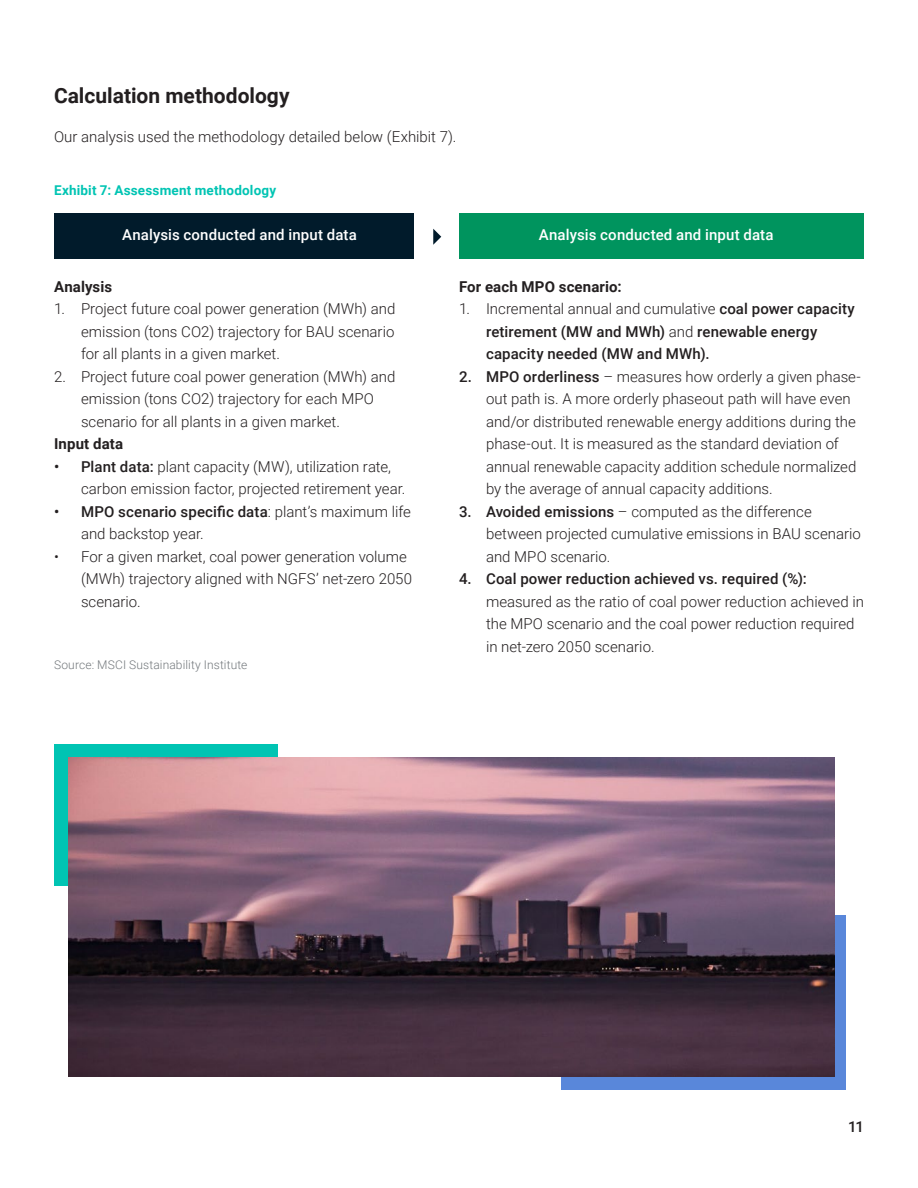
<style>
.page{position:relative;width:918px;height:1188px;background:#fff}
.page>*{position:absolute;margin:0;border:0;box-sizing:border-box;transform-origin:0 0}
.Inner_Page_Title{font:700 21px "Roboto";color:#231f20}
.t1{font:300 15px/22.5px "Roboto";color:#231f20}
.t2{font:500 15px/22.5px "Roboto";letter-spacing:.01em;color:#231f20}
.t3{font:500 15px "Roboto";letter-spacing:.01em;color:#fff}
.t4{font:700 15px "Roboto";letter-spacing:.01em;color:#231f20}
.Chart_Title{font:700 13.5px "Roboto";letter-spacing:.01em;color:#00c4b3}
.Footnote{font:300 12px "Roboto";letter-spacing:.01em;color:#73787c}
.s1{font-weight:500}
.s2{font-weight:300}
</style>
<div class="page">
<div style="left:54px;top:213px;width:359px;height:46px;background:#011b2b"></div>
<div style="left:459px;top:213px;width:405px;height:46px;background:#00945e"></div>
<svg style="left:433px;top:229px;width:8px;height:16px"></svg>
<div style="left:54px;top:744px;width:223px;height:142px;background:#00c4b3"></div>
<div style="left:561px;top:915px;width:285px;height:174px;background:#5987da"></div>
<img style="left:69px;top:757px;width:765px;height:320px">
<p class="Inner_Page_Title" style="left:54px;top:81px;width:237px">Calculation methodology</p>
<p class="t1" style="left:54px;top:125px;width:404px">Our analysis used the methodology detailed below (Exhibit 7).</p>
<p class="Chart_Title" style="left:54px;top:181px;width:224px">Exhibit 7: Assessment methodology</p>
<p class="t3" style="left:122px;top:224px;width:236px">Analysis conducted and input data</p>
<p class="t3" style="left:539px;top:224px;width:236px">Analysis conducted and input data</p>
<p class="t4" style="left:54px;top:276px;width:60px">Analysis</p>
<p class="t1" style="left:81px;top:297px;width:316px;text-align:justify;text-indent:-27px">1. Project future coal power generation (MWh) and emission (tons CO2) trajectory for BAU scenario for all plants in a given market.</p>
<p class="t1" style="left:81px;top:364px;width:316px;text-indent:-27px">2. Project future coal power generation (MWh) and emission (tons CO2) trajectory for each MPO scenario for all plants in a given market.</p>
<p class="t4" style="left:54px;top:433px;width:71px">Input data</p>
<p class="t1" style="left:81px;top:454px;width:326px;text-indent:-27px"><span class="s1">• Plant data:</span> plant capacity (MW), utilization rate, carbon emission factor, projected retirement year.</p>
<p class="t1" style="left:81px;top:499px;width:331px;text-indent:-27px"><span class="s1">• MPO scenario specific data</span>: plant’s maximum life and backstop year.</p>
<p class="t1" style="left:81px;top:544px;width:333px;text-indent:-27px">• For a given market, coal power generation volume (MWh) trajectory aligned with NGFS’ net-zero 2050 scenario.</p>
<p class="Footnote" style="left:54px;top:656px;width:195px">Source: MSCI Sustainability Institute</p>
<p class="t4" style="left:459px;top:276px;width:164px">For each MPO scenario:</p>
<p class="t2" style="left:486px;top:297px;width:370px;text-indent:-27px"><span class="s2">1. Incremental annual and cumulative</span> coal power capacity retirement (MW and MWh) <span class="s2">and</span> renewable energy capacity needed (MW and MWh).</p>
<p class="t1" style="left:486px;top:364px;width:376px;text-indent:-27px"><span class="s1">2. MPO orderliness</span> – measures how orderly a given phase&shy;out path is. A more orderly phaseout path will have even and/or distributed renewable energy additions during the phase-out. It is measured as the standard deviation of annual renewable capacity addition schedule normalized by the average of annual capacity additions.</p>
<p class="t1" style="left:486px;top:499px;width:377px;text-indent:-27px"><span class="s1">3. Avoided emissions</span> – computed as the difference between projected cumulative emissions in BAU scenario and MPO scenario.</p>
<p class="t1" style="left:486px;top:567px;width:379px;text-indent:-27px"><span class="s1">4. Coal power reduction achieved vs. required (%): </span>measured as the ratio of coal power reduction achieved in the MPO scenario and the coal power reduction required in net-zero 2050 scenario.</p>
<p class="t2" style="left:848px;top:1115px;width:17px">11</p>
</div>
